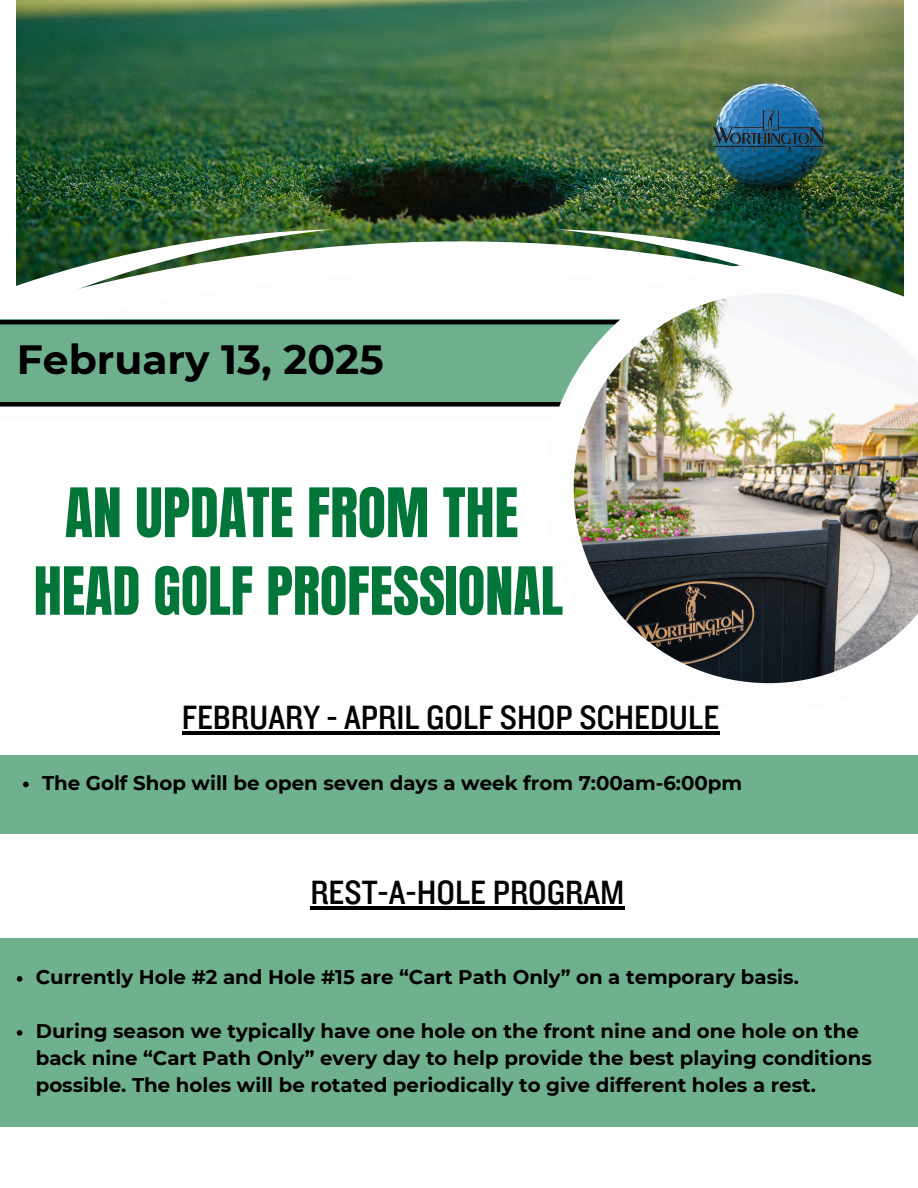
<style>
.page{position:relative;width:918px;height:1188px;background:#fff}
.page>*{position:absolute;margin:0;border:0;box-sizing:border-box;transform-origin:0 0}
.t1{font:57.9px "Anton";color:#027639}
.t2{font:56.4px "Anton";color:#027639}
.t3{font:700 40.8px "Montserrat";color:#000}
.t4{font:34.95px "Knockout 30";color:#000}
.t5{font:700 19.8px/27px "Montserrat";color:#000}
</style>
<div class="page">
<img style="left:17px;top:0;width:886px;height:221px">
<img style="left:16px;top:221px;width:888px;height:30px">
<svg style="left:0;top:251px;width:904px;height:69px"></svg>
<img style="left:711px;top:110px;width:115px;height:43px">
<div style="left:0;top:320px;width:651px;height:82px;background:#6eb08d"></div>
<div style="left:0;top:402px;width:588px;height:5px;background:#000"></div>
<hr style="left:0;top:320px;width:624px;height:4px;background:#000">
<svg style="left:544px;top:264px;width:360px;height:420px"></svg>
<img style="left:574px;top:293px;width:344px;height:390px">
<hr style="left:182px;top:731px;width:537px;height:4px;background:#000">
<div style="left:0;top:755px;width:918px;height:78px;background:#6fb18e"></div>
<svg style="left:23px;top:782px;width:6px;height:5px"></svg>
<hr style="left:310px;top:906px;width:314px;height:4px;background:#000">
<div style="left:0;top:938px;width:918px;height:189px;background:#6fb18e"></div>
<svg style="left:17px;top:976px;width:5px;height:6px"></svg>
<svg style="left:17px;top:1030px;width:5px;height:6px"></svg>
<p class="t3" style="left:17px;top:335px;width:368px">February 13, 2025</p>
<p class="t1" style="left:65px;top:471px;width:455px">AN UPDATE FROM THE</p>
<p class="t2" style="left:34px;top:551px;width:531px">HEAD GOLF PROFESSIONAL</p>
<p class="t4" style="left:182px;top:695px;width:539px">FEBRUARY - APRIL GOLF SHOP SCHEDULE</p>
<h2 class="t5" style="left:42px;top:769px;width:702px">The Golf Shop will be open seven days a week from 7:00am-6:00pm</h2>
<p class="t4" style="left:310px;top:870px;width:316px">REST-A-HOLE PROGRAM</p>
<p class="t5" style="left:36px;top:963px;width:765px">Currently Hole #2 and Hole #15 are “Cart Path Only” on a temporary basis.</p>
<h1 class="t5" style="left:36px;top:1017px;width:838px">During season we typically have one hole on the front nine and one hole on the back nine “Cart Path Only” every day to help provide the best playing conditions possible. The holes will be rotated periodically to give different holes a rest.</h1>
</div>
